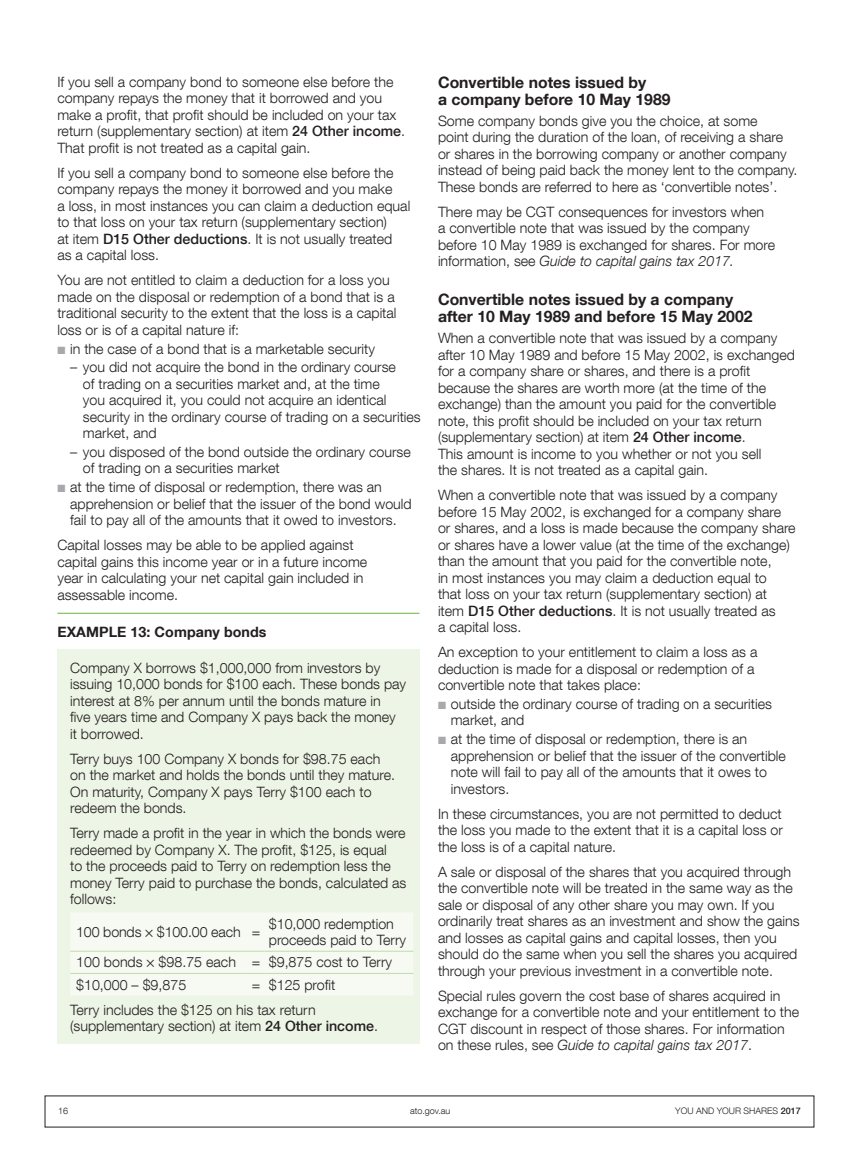
<style>
.page{position:relative;width:859px;height:1170px;background:#fff}
.page>*{position:absolute;margin:0;border:0;box-sizing:border-box;transform-origin:0 0}
._02_Subhead_2{font:700 15.75px/17.2px "Helvetica Neue LT Com";color:#231f20}
._01_Body{font:300 14.25px/16.5px "Helvetica Neue LT Com";color:#231f20}
._01_Body_no_space_af{font:300 14.25px/16.5px "Helvetica Neue LT Com";color:#231f20}
._01_Bullet_1_space_a{font:300 14.25px/16.5px "Helvetica Neue LT Com";color:#231f20}
._01_Bullet_2{font:300 14.25px/16.5px "Helvetica Neue LT Com";color:#231f20}
._01_Bullet_1{font:300 14.25px/16.5px "Helvetica Neue LT Com";color:#231f20}
._03_eg_head{font:700 14.25px "Helvetica Neue LT Com";letter-spacing:.005em;color:#231f20}
.t1{font:300 9px "Helvetica Neue LT Com";color:#231f20}
.s1{font-weight:500}
.s2{color:#a8a9ad}
.s3{font-style:italic}
</style>
<div class="page">
<div style="left:57px;top:649px;width:362px;height:394px;background:#edf5e6"></div>
<hr style="left:57px;top:613px;width:362px;height:1px;background:#6cb43f">
<div style="left:70px;top:913px;width:343px;height:82px;background:#f6faf2"></div>
<p class="_01_Body" style="left:57px;top:73px;width:349px">If you sell a company bond to someone else before the company repays the money that it borrowed and you make a profit, that profit should be included on your tax return (supplementary section) at item <span class="s1">24 Other income</span>.<br>That profit is not treated as a capital gain.</p>
<p class="_01_Body" style="left:57px;top:164px;width:354px">If you sell a company bond to someone else before the company repays the money it borrowed and you make<br>a loss, in most instances you can claim a deduction equal to that loss on your tax return (supplementary section)<br>at item <span class="s1">D15 Other deductions</span>. It is not usually treated<br>as a capital loss.</p>
<p class="_01_Body_no_space_af" style="left:57px;top:272px;width:341px">You are not entitled to claim a deduction for a loss you made on the disposal or redemption of a bond that is a traditional security to the extent that the loss is a capital loss or is of a capital nature if:</p>
<p class="_01_Bullet_1" style="left:57px;top:340px;width:319px"><span class="s2">■</span> in the case of a bond that is a marketable security</p>
<p class="_01_Bullet_2" style="left:83px;top:358px;width:339px;text-indent:-13px">– you did not acquire the bond in the ordinary course<br>of trading on a securities market and, at the time<br>you acquired it, you could not acquire an identical security in the ordinary course of trading on a securities market, and</p>
<p class="_01_Bullet_2" style="left:83px;top:443px;width:329px;text-indent:-13px">– you disposed of the bond outside the ordinary course of trading on a securities market</p>
<p class="_01_Bullet_1_space_a" style="left:70px;top:478px;width:343px;text-indent:-13px"><span class="s2">■</span> at the time of disposal or redemption, there was an apprehension or belief that the issuer of the bond would fail to pay all of the amounts that it owed to investors.</p>
<p class="_01_Body" style="left:57px;top:536px;width:311px">Capital losses may be able to be applied against capital gains this income year or in a future income year in calculating your net capital gain included in assessable income.</p>
<p class="_03_eg_head" style="left:57px;top:623px;width:211px">EXAMPLE 13: Company bonds</p>
<p class="_01_Body" style="left:70px;top:659px;width:338px">Company X borrows $1,000,000 from investors by issuing 10,000 bonds for $100 each. These bonds pay interest at 8% per annum until the bonds mature in<br>five years time and Company X pays back the money it borrowed.</p>
<p class="_01_Body" style="left:70px;top:750px;width:326px">Terry buys 100 Company X bonds for $98.75 each on the market and holds the bonds until they mature.<br>On maturity, Company X pays Terry $100 each to redeem the bonds.</p>
<p class="_01_Body_no_space_af" style="left:70px;top:824px;width:338px">Terry made a profit in the year in which the bonds were redeemed by Company X. The profit, $125, is equal<br>to the proceeds paid to Terry on redemption less the money Terry paid to purchase the bonds, calculated as follows:</p>
<p class="_01_Body" style="left:76px;top:923px;width:166px">100 bonds $100.00 each</p>
<p class="_01_Bullet_1" style="left:252px;top:923px;width:10px">=</p>
<p class="_01_Body" style="left:269px;top:915px;width:139px">$10,000 redemption proceeds paid to Terry</p>
<p class="_01_Body" style="left:76px;top:953px;width:161px">100 bonds $98.75 each</p>
<p class="_01_Bullet_1" style="left:252px;top:953px;width:10px">=</p>
<p class="_01_Body" style="left:269px;top:953px;width:125px">$9,875 cost to Terry</p>
<p class="_01_Body" style="left:76px;top:975px;width:112px">$10,000 – $9,875</p>
<p class="_01_Bullet_1" style="left:252px;top:975px;width:10px">=</p>
<p class="_01_Body" style="left:269px;top:975px;width:68px">$125 profit</p>
<p class="_01_Body" style="left:70px;top:1000px;width:309px">Terry includes the $125 on his tax return (supplementary section) at item <span class="s1">24 Other income</span>.</p>
<p class="_02_Subhead_2" style="left:438px;top:73px;width:234px">Convertible notes issued by<br>a company before 10 May 1989</p>
<p class="_01_Body" style="left:438px;top:112px;width:361px">Some company bonds give you the choice, at some<br>point during the duration of the loan, of receiving a share or shares in the borrowing company or another company instead of being paid back the money lent to the company.<br>These bonds are referred to here as ‘convertible notes’.</p>
<p class="_01_Body" style="left:438px;top:203px;width:339px">There may be CGT consequences for investors when<br>a convertible note that was issued by the company before 10 May 1989 is exchanged for shares. For more information, see <span class="s3">Guide to capital gains tax 2017.</span></p>
<p class="_02_Subhead_2" style="left:438px;top:290px;width:316px">Convertible notes issued by a company after 10 May 1989 and before 15 May 2002</p>
<p class="_01_Body" style="left:438px;top:329px;width:358px">When a convertible note that was issued by a company after 10 May 1989 and before 15 May 2002, is exchanged for a company share or shares, and there is a profit because the shares are worth more (at the time of the exchange) than the amount you paid for the convertible note, this profit should be included on your tax return (supplementary section) at item <span class="s1">24 Other income</span>.<br>This amount is income to you whether or not you sell<br>the shares. It is not treated as a capital gain.</p>
<p class="_01_Body" style="left:438px;top:486px;width:359px">When a convertible note that was issued by a company before 15 May 2002, is exchanged for a company share or shares, and a loss is made because the company share or shares have a lower value (at the time of the exchange) than the amount that you paid for the convertible note,<br>in most instances you may claim a deduction equal to<br>that loss on your tax return (supplementary section) at item <span class="s1">D15 Other deductions</span>. It is not usually treated as<br>a capital loss.</p>
<p class="_01_Body_no_space_af" style="left:438px;top:643px;width:321px">An exception to your entitlement to claim a loss as a deduction is made for a disposal or redemption of a convertible note that takes place:</p>
<p class="_01_Bullet_1" style="left:451px;top:695px;width:323px;text-indent:-13px"><span class="s2">■</span> outside the ordinary course of trading on a securities market, and</p>
<p class="_01_Bullet_1_space_a" style="left:451px;top:730px;width:337px;text-indent:-13px"><span class="s2">■</span> at the time of disposal or redemption, there is an apprehension or belief that the issuer of the convertible note will fail to pay all of the amounts that it owes to investors.</p>
<p class="_01_Body" style="left:438px;top:804px;width:346px;text-align:justify">In these circumstances, you are not permitted to deduct the loss you made to the extent that it is a capital loss or the loss is of a capital nature.</p>
<p class="_01_Body" style="left:438px;top:862px;width:363px">A sale or disposal of the shares that you acquired through the convertible note will be treated in the same way as the sale or disposal of any other share you may own. If you ordinarily treat shares as an investment and show the gains and losses as capital gains and capital losses, then you should do the same when you sell the shares you acquired through your previous investment in a convertible note.</p>
<p class="_01_Body" style="left:438px;top:986px;width:363px">Special rules govern the cost base of shares acquired in exchange for a convertible note and your entitlement to the CGT discount in respect of those shares. For information on these rules, see <span class="s3">Guide to capital gains tax 2017</span>.</p>
<p class="t1" style="left:58px;top:1104px;width:12px">16</p>
<p class="t1" style="left:410px;top:1104px;width:42px">ato.gov.au</p>
<p class="t1" style="left:675px;top:1104px;width:127px">YOU AND YOUR SHARES <span class="s1">2017</span></p>
</div>
